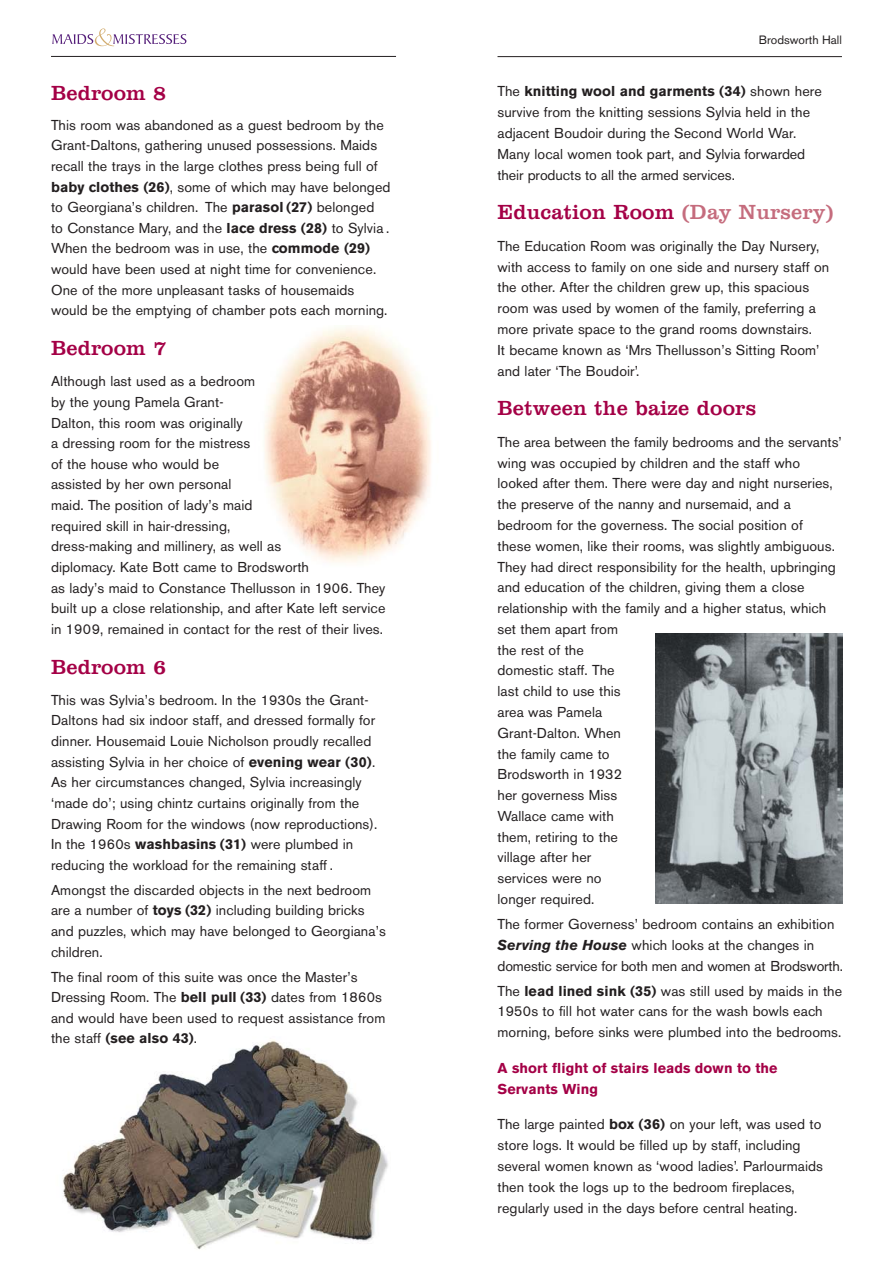
<style>
.page{position:relative;width:893px;height:1263px;background:#fff}
.page>*{position:absolute;margin:0;border:0;box-sizing:border-box;transform-origin:0 0}
.t1{font:21px "Clarendon BT";letter-spacing:.005em;color:#a40046}
.t2{font:14.25px/20.9px "Akzidenz Grotesk BE";letter-spacing:.005em;color:#231f20}
.t3{font:700 14.25px/20.9px "Akzidenz Grotesk BE";letter-spacing:.005em;color:#a40046}
.t4{font:12px "Akzidenz Grotesk BE";color:#231f20}
.s1{font-weight:700}
.s2{color:#c56c7d}
.s3{font-weight:700;font-style:italic}
</style>
<div class="page">
<img style="left:51px;top:34px;width:345px;height:1216px">
<hr style="left:497px;top:56px;width:345px;height:1px;background:#231f20">
<hr style="left:51px;top:56px;width:345px;height:1px;background:#231f20">
<svg style="left:52px;top:28px;width:134px;height:18px"></svg>
<img style="left:254px;top:325px;width:177px;height:249px">
<img style="left:655px;top:633px;width:187px;height:270px">
<h1 class="t1" style="left:51px;top:85px;width:117px">Bedroom 8</h1>
<p class="t2" style="left:51px;top:116px;width:341px">This room was abandoned as a guest bedroom by the Grant-Daltons, gathering unused possessions. Maids recall the trays in the large clothes press being full of <span class="s1">baby clothes (26)</span>, some of which may have belonged to Georgiana’s children. The <span class="s1">parasol (27)</span> belonged<br>to Constance Mary, and the <span class="s1">lace dress (28)</span> to Sylvia .<br>When the bedroom was in use, the <span class="s1">commode (29) </span>would have been used at night time for convenience.<br>One of the more unpleasant tasks of housemaids would be the emptying of chamber pots each morning.</p>
<h1 class="t1" style="left:51px;top:340px;width:117px">Bedroom 7</h1>
<p class="t2" style="left:51px;top:372px;width:336px">Although last used as a bedroom<br>by the young Pamela Grant-<br>Dalton, this room was originally<br>a dressing room for the mistress<br>of the house who would be<br>assisted by her own personal<br>maid. The position of lady’s maid<br>required skill in hair-dressing,<br>dress-making and millinery, as well as<br>diplomacy. Kate Bott came to Brodsworth<br>as lady’s maid to Constance Thellusson in 1906. They built up a close relationship, and after Kate left service in 1909, remained in contact for the rest of their lives.</p>
<h1 class="t1" style="left:51px;top:658px;width:117px">Bedroom 6</h1>
<p class="t2" style="left:51px;top:691px;width:328px">This was Sylvia’s bedroom. In the 1930s the Grant-Daltons had six indoor staff, and dressed formally for dinner. Housemaid Louie Nicholson proudly recalled assisting Sylvia in her choice of <span class="s1">evening wear (30)</span>.<br>As her circumstances changed, Sylvia increasingly ‘made do’; using chintz curtains originally from the Drawing Room for the windows (now reproductions).<br>In the 1960s <span class="s1">washbasins (31)</span> were plumbed in reducing the workload for the remaining staff .</p>
<p class="t2" style="left:51px;top:881px;width:336px">Amongst the discarded objects in the next bedroom are a number of <span class="s1">toys (32)</span> including building bricks and puzzles, which may have belonged to Georgiana’s children.</p>
<p class="t2" style="left:51px;top:968px;width:336px">The final room of this suite was once the Master’s Dressing Room. The <span class="s1">bell pull (33)</span> dates from 1860s and would have been used to request assistance from the staff <span class="s1">(see also 43)</span>.</p>
<p class="t4" style="left:759px;top:36px;width:85px">Brodsworth Hall</p>
<p class="t2" style="left:497px;top:83px;width:326px">The <span class="s1">knitting wool and garments (34)</span> shown here survive from the knitting sessions Sylvia held in the adjacent Boudoir during the Second World War.<br>Many local women took part, and Sylvia forwarded their products to all the armed services.</p>
<h1 class="t1" style="left:497px;top:204px;width:338px">Education Room <span class="s2">(Day Nursery)</span></h1>
<p class="t2" style="left:497px;top:237px;width:333px">The Education Room was originally the Day Nursery, with access to family on one side and nursery staff on the other. After the children grew up, this spacious room was used by women of the family, preferring a more private space to the grand rooms downstairs.<br>It became known as ‘Mrs Thellusson’s Sitting Room’ and later ‘The Boudoir’.</p>
<h1 class="t1" style="left:497px;top:400px;width:260px">Between the baize doors</h1>
<p class="t2" style="left:497px;top:433px;width:346px">The area between the family bedrooms and the servants’ wing was occupied by children and the staff who looked after them. There were day and night nurseries, the preserve of the nanny and nursemaid, and a bedroom for the governess. The social position of<br>these women, like their rooms, was slightly ambiguous.<br>They had direct responsibility for the health, upbringing and education of the children, giving them a close relationship with the family and a higher status, which set them apart from<br>the rest of the<br>domestic staff. The<br>last child to use this<br>area was Pamela<br>Grant-Dalton. When<br>the family came to<br>Brodsworth in 1932<br>her governess Miss<br>Wallace came with<br>them, retiring to the<br>village after her<br>services were no<br>longer required.</p>
<p class="t2" style="left:497px;top:915px;width:347px">The former Governess’ bedroom contains an exhibition<br><span class="s3">Serving the House</span> which looks at the changes in domestic service for both men and women at Brodsworth.</p>
<p class="t2" style="left:497px;top:982px;width:346px">The <span class="s1">lead lined sink (35)</span> was still used by maids in the<br>1950s to fill hot water cans for the wash bowls each morning, before sinks were plumbed into the bedrooms.</p>
<p class="t3" style="left:497px;top:1059px;width:282px">A short flight of stairs leads down to the<br>Servants Wing</p>
<p class="t2" style="left:497px;top:1115px;width:327px">The large painted <span class="s1">box (36)</span> on your left, was used to store logs. It would be filled up by staff, including several women known as ‘wood ladies’. Parlourmaids then took the logs up to the bedroom fireplaces, regularly used in the days before central heating.</p>
</div>
